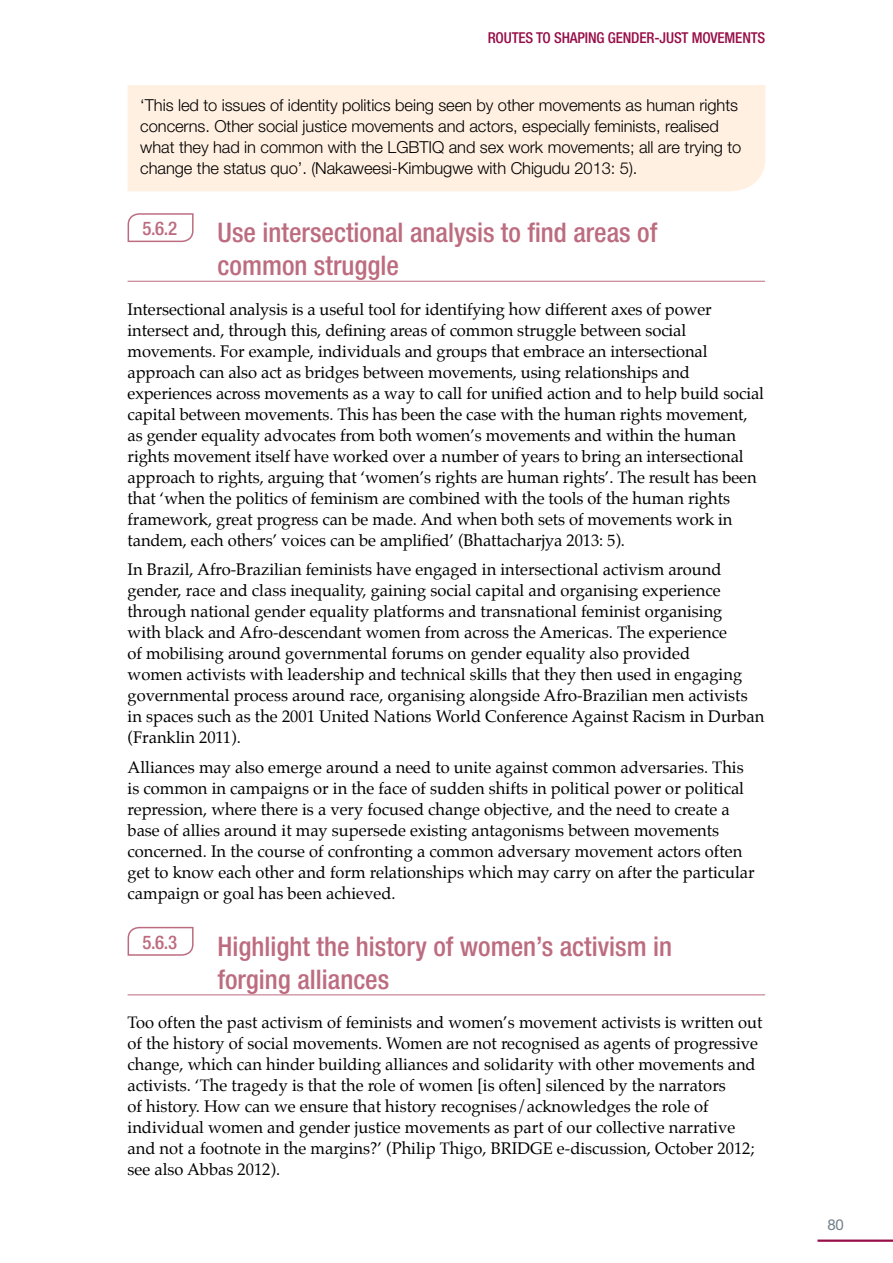
<style>
.page{position:relative;width:893px;height:1263px;background:#fff}
.page>*{position:absolute;margin:0;border:0;box-sizing:border-box;transform-origin:0 0}
.t1{font:500 condensed 27px/33px "Helvetica Neue";color:#bd6c80}
.t2{font:500 condensed 18.9px "Helvetica Neue";color:#bd6c80}
.t3{font:16.5px/21px "Palatino";color:#000}
.t4{font:300 16.5px/21px "Helvetica Neue";letter-spacing:-.005em;color:#000}
.t5{font:500 condensed 15px "Helvetica Neue";letter-spacing:-.01em;color:#970e48}
.t6{font:15px "Helvetica Neue";color:#72808a}
</style>
<div class="page">
<hr style="left:817px;top:1239px;width:76px;height:3px;background:#970e48">
<div style="left:128px;top:85px;width:637px;height:106px;background:#fff0e1"></div>
<hr style="left:128px;top:281px;width:637px;height:1px;background:#bd6c80">
<hr style="left:128px;top:994px;width:637px;height:1px;background:#bd6c80">
<svg style="left:127px;top:213px;width:67px;height:30px"></svg>
<svg style="left:127px;top:926px;width:67px;height:30px"></svg>
<p class="t5" style="left:488px;top:29px;width:278px">Routes To Shaping Gender-just Movements</p>
<p class="t4" style="left:140px;top:94px;width:602px">‘This led to issues of identity politics being seen by other movements as human rights concerns. Other social justice movements and actors, especially feminists, realised what they had in common with the LGBTIQ and sex work movements; all are trying to change the status quo’. (Nakaweesi-Kimbugwe with Chigudu 2013: 5).</p>
<p class="t2" style="left:142px;top:217px;width:36px">5.6.2</p>
<h1 class="t1" style="left:218px;top:216px;width:441px">Use intersectional analysis to find areas of common struggle</h1>
<p class="t3" style="left:128px;top:298px;width:638px">Intersectional analysis is a useful tool for identifying how different axes of power intersect and, through this, defining areas of common struggle between social movements. For example, individuals and groups that embrace an intersectional approach can also act as bridges between movements, using relationships and experiences across movements as a way to call for unified action and to help build social capital between movements. This has been the case with the human rights movement, as gender equality advocates from both women’s movements and within the human rights movement itself have worked over a number of years to bring an intersectional approach to rights, arguing that ‘women’s rights are human rights’. The result has been that ‘when the politics of feminism are combined with the tools of the human rights framework, great progress can be made. And when both sets of movements work in tandem, each others’ voices can be amplified’ (Bhattacharjya 2013: 5).</p>
<p class="t3" style="left:128px;top:559px;width:638px">In Brazil, Afro-Brazilian feminists have engaged in intersectional activism around gender, race and class inequality, gaining social capital and organising experience through national gender equality platforms and transnational feminist organising<br>with black and Afro-descendant women from across the Americas. The experience<br>of mobilising around governmental forums on gender equality also provided<br>women activists with leadership and technical skills that they then used in engaging governmental process around race, organising alongside Afro-Brazilian men activists in spaces such as the 2001 United Nations World Conference Against Racism in Durban (Franklin 2011).</p>
<p class="t3" style="left:128px;top:756px;width:629px">Alliances may also emerge around a need to unite against common adversaries. This is common in campaigns or in the face of sudden shifts in political power or political repression, where there is a very focused change objective, and the need to create a base of allies around it may supersede existing antagonisms between movements concerned. In the course of confronting a common adversary movement actors often get to know each other and form relationships which may carry on after the particular campaign or goal has been achieved.</p>
<p class="t2" style="left:142px;top:931px;width:36px">5.6.3</p>
<h1 class="t1" style="left:218px;top:929px;width:456px">Highlight the history of women’s activism in forging alliances</h1>
<p class="t3" style="left:128px;top:1012px;width:636px">Too often the past activism of feminists and women’s movement activists is written out of the history of social movements. Women are not recognised as agents of progressive change, which can hinder building alliances and solidarity with other movements and activists. ‘The tragedy is that the role of women [is often] silenced by the narrators<br>of history. How can we ensure that history recognises/acknowledges the role of individual women and gender justice movements as part of our collective narrative and not a footnote in the margins?’ (Philip Thigo, BRIDGE e-discussion, October 2012; see also Abbas 2012).</p>
<p class="t6" style="left:827px;top:1216px;width:18px">80</p>
</div>
